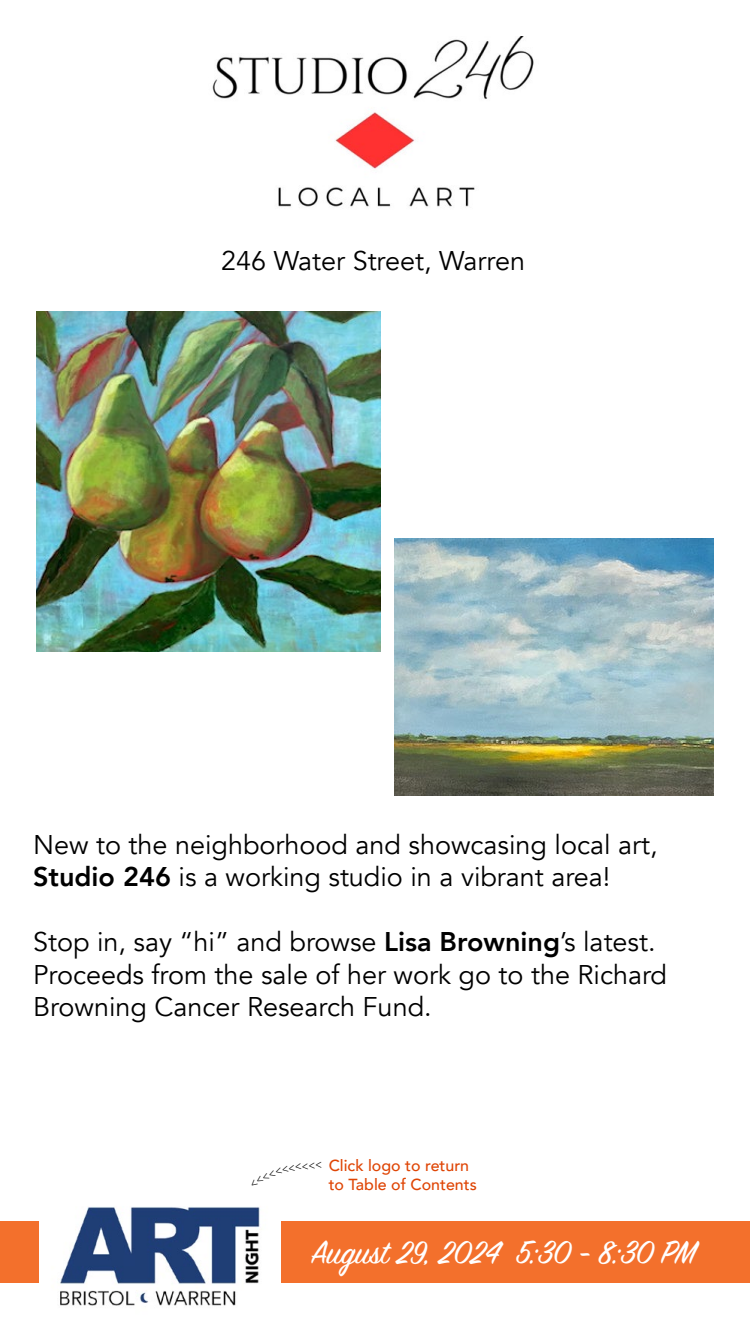
<style>
.page{position:relative;width:750px;height:1334px;background:#fff}
.page>*{position:absolute;margin:0;border:0;box-sizing:border-box;transform-origin:0 0}
.t1{font:36px "Sign Painter House Script";color:#fff}
.t2{font:27px/32.4px "Avenir";color:#000}
.t3{font:500 16px "Avenir";color:#df4505}
.s1{font-weight:800}
</style>
<div class="page">
<div style="left:0;top:1221px;width:750px;height:61px;background:#f3702c"></div>
<img style="left:40px;top:1207px;width:241px;height:99px">
<img style="left:36px;top:311px;width:345px;height:341px">
<img style="left:212px;top:36px;width:322px;height:171px">
<img style="left:394px;top:538px;width:320px;height:258px">
<p class="t2" style="left:221px;top:244px;width:305px">246 Water Street, Warren</p>
<p class="t2" style="left:33px;top:829px;width:626px">New to the neighborhood and showcasing local art,<br><span class="s1">Studio 246</span> is a working studio in a vibrant area!</p>
<p class="t2" style="left:33px;top:926px;width:636px">Stop in, say “hi” and browse <span class="s1">Lisa Browning</span>’s latest.<br>Proceeds from the sale of her work go to the Richard<br>Browning Cancer Research Fund.</p>
<p class="t3" style="left:329px;top:1152px;width:142px">Click logo to return</p>
<p class="t3" style="left:329px;top:1171px;width:150px">to Table of Contents</p>
<h1 class="t1" style="left:311px;top:1231px;width:387px">August 29, 2024 5:30 - 8:30 PM</h1>
</div>
